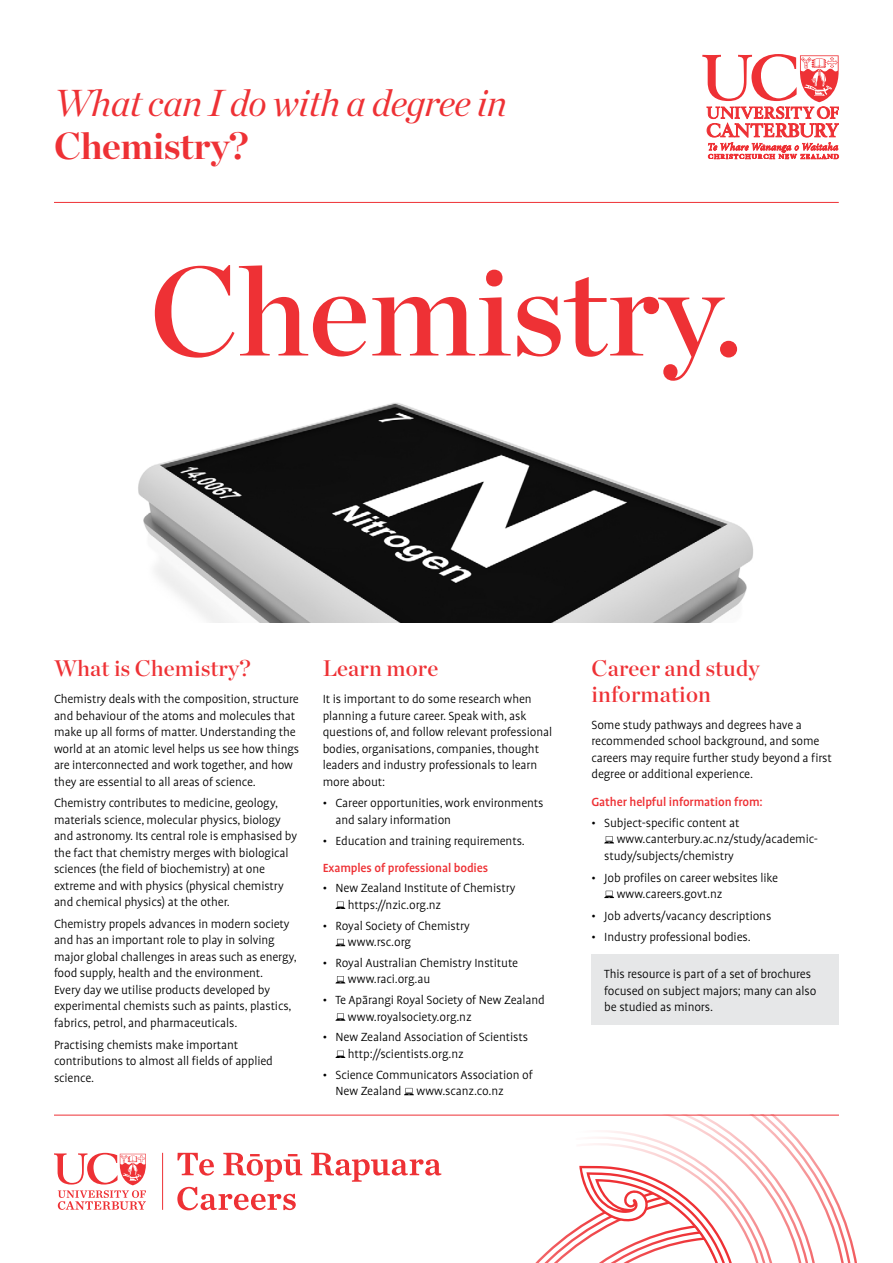
<style>
.page{position:relative;width:893px;height:1263px;background:#fff}
.page>*{position:absolute;margin:0;border:0;box-sizing:border-box;transform-origin:0 0}
.t1{font:125.7px "Chronicle Display Semi";color:#ee3135}
.t2{font:italic 37.5px "Chronicle Display";letter-spacing:-.01em;color:#ee3135}
.t3{font:700 37.5px "Chronicle Display";letter-spacing:-.01em;color:#ee3135}
.t4{font:22.5px/25.5px "Chronicle Display Semi";letter-spacing:.01em;color:#ee3135}
.t5{font:300 13.5px/16.5px "Profile Pro";letter-spacing:-.01em;color:#000}
.t6{font:500 13.5px "Profile Pro";letter-spacing:-.01em;color:#ee3135}
</style>
<div class="page">
<svg style="left:702px;top:54px;width:137px;height:105px"></svg>
<svg style="left:604px;top:836px;width:10px;height:7px"></svg>
<svg style="left:604px;top:891px;width:10px;height:7px"></svg>
<div style="left:591px;top:955px;width:248px;height:70px;background:#e6e7e8"></div>
<hr style="left:54px;top:202px;width:785px;height:1px;background:#ee3135">
<svg style="left:535px;top:1116px;width:322px;height:147px"></svg>
<svg style="left:177px;top:1153px;width:264px;height:57px"></svg>
<hr style="left:162px;top:1153px;width:1px;height:57px;background:#ee3135">
<svg style="left:54px;top:1153px;width:92px;height:57px"></svg>
<hr style="left:54px;top:1115px;width:785px;height:1px;background:#ee3135">
<svg style="left:335px;top:902px;width:10px;height:7px"></svg>
<svg style="left:335px;top:939px;width:10px;height:7px"></svg>
<svg style="left:335px;top:976px;width:10px;height:7px"></svg>
<svg style="left:335px;top:1013px;width:10px;height:8px"></svg>
<svg style="left:335px;top:1051px;width:10px;height:7px"></svg>
<svg style="left:404px;top:1088px;width:10px;height:7px"></svg>
<img style="left:138px;top:403px;width:615px;height:220px">
<h2 class="t2" style="left:54px;top:74px;width:454px">What can I do with a degree in</h2>
<h2 class="t3" style="left:54px;top:115px;width:196px">Chemistry?</h2>
<h1 class="t1" style="left:149px;top:213px;width:595px">Chemistry.</h1>
<h3 class="t4" style="left:54px;top:654px;width:198px">What is Chemistry?</h3>
<p class="t5" style="left:54px;top:691px;width:247px">Chemistry deals with the composition, structure and behaviour of the atoms and molecules that make up all forms of matter. Understanding the world at an atomic level helps us see how things are interconnected and work together, and how they are essential to all areas of science.</p>
<p class="t5" style="left:54px;top:795px;width:245px">Chemistry contributes to medicine, geology, materials science, molecular physics, biology and astronomy. Its central role is emphasised by the fact that chemistry merges with biological sciences (the field of biochemistry) at one extreme and with physics (physical chemistry and chemical physics) at the other.</p>
<p class="t5" style="left:54px;top:916px;width:244px">Chemistry propels advances in modern society and has an important role to play in solving major global challenges in areas such as energy, food supply, health and the environment.<br>Every day we utilise products developed by experimental chemists such as paints, plastics, fabrics, petrol, and pharmaceuticals.</p>
<p class="t5" style="left:54px;top:1037px;width:220px">Practising chemists make important contributions to almost all fields of applied science.</p>
<h3 class="t4" style="left:323px;top:654px;width:117px">Learn more</h3>
<p class="t5" style="left:323px;top:691px;width:231px">It is important to do some research when planning a future career. Speak with, ask questions of, and follow relevant professional bodies, organisations, companies, thought leaders and industry professionals to learn more about:</p>
<p class="t5" style="left:335px;top:795px;width:210px;text-indent:-13px">• Career opportunities, work environments and salary information</p>
<p class="t5" style="left:323px;top:833px;width:204px">• Education and training requirements.</p>
<p class="t6" style="left:323px;top:860px;width:167px">Examples of professional bodies</p>
<p class="t5" style="left:348px;top:881px;width:169px;text-indent:-25px">• New Zealand Institute of Chemistry https://nzic.org.nz</p>
<p class="t5" style="left:348px;top:918px;width:124px;text-indent:-25px">• Royal Society of Chemistry www.rsc.org</p>
<p class="t5" style="left:348px;top:955px;width:172px;text-indent:-25px">• Royal Australian Chemistry Institute www.raci.org.au</p>
<p class="t5" style="left:348px;top:992px;width:198px;text-indent:-25px">• Te Apārangi Royal Society of New Zealand www.royalsociety.org.nz</p>
<p class="t5" style="left:348px;top:1030px;width:182px;text-indent:-25px">• New Zealand Association of Scientists http://scientists.org.nz</p>
<p class="t5" style="left:335px;top:1067px;width:199px;text-indent:-13px">• Science Communicators Association of<br>New Zealand www.scanz.co.nz</p>
<h3 class="t4" style="left:591px;top:654px;width:170px">Career and study information</h3>
<p class="t5" style="left:591px;top:717px;width:242px">Some study pathways and degrees have a recommended school background, and some careers may require further study beyond a first degree or additional experience.</p>
<p class="t6" style="left:591px;top:794px;width:173px">Gather helpful information from:</p>
<p class="t5" style="left:591px;top:815px;width:150px">• Subject-specific content at</p>
<p class="t5" style="left:617px;top:832px;width:203px">www.canterbury.ac.nz/study/academic-</p>
<p class="t5" style="left:604px;top:848px;width:131px">study/subjects/chemistry</p>
<p class="t5" style="left:617px;top:870px;width:163px;text-indent:-25px">• Job profiles on career websites like www.careers.govt.nz</p>
<p class="t5" style="left:591px;top:908px;width:181px">• Job adverts/vacancy descriptions</p>
<p class="t5" style="left:591px;top:929px;width:161px">• Industry professional bodies.</p>
<p class="t5" style="left:604px;top:966px;width:214px">This resource is part of a set of brochures focused on subject majors; many can also be studied as minors.</p>
</div>
